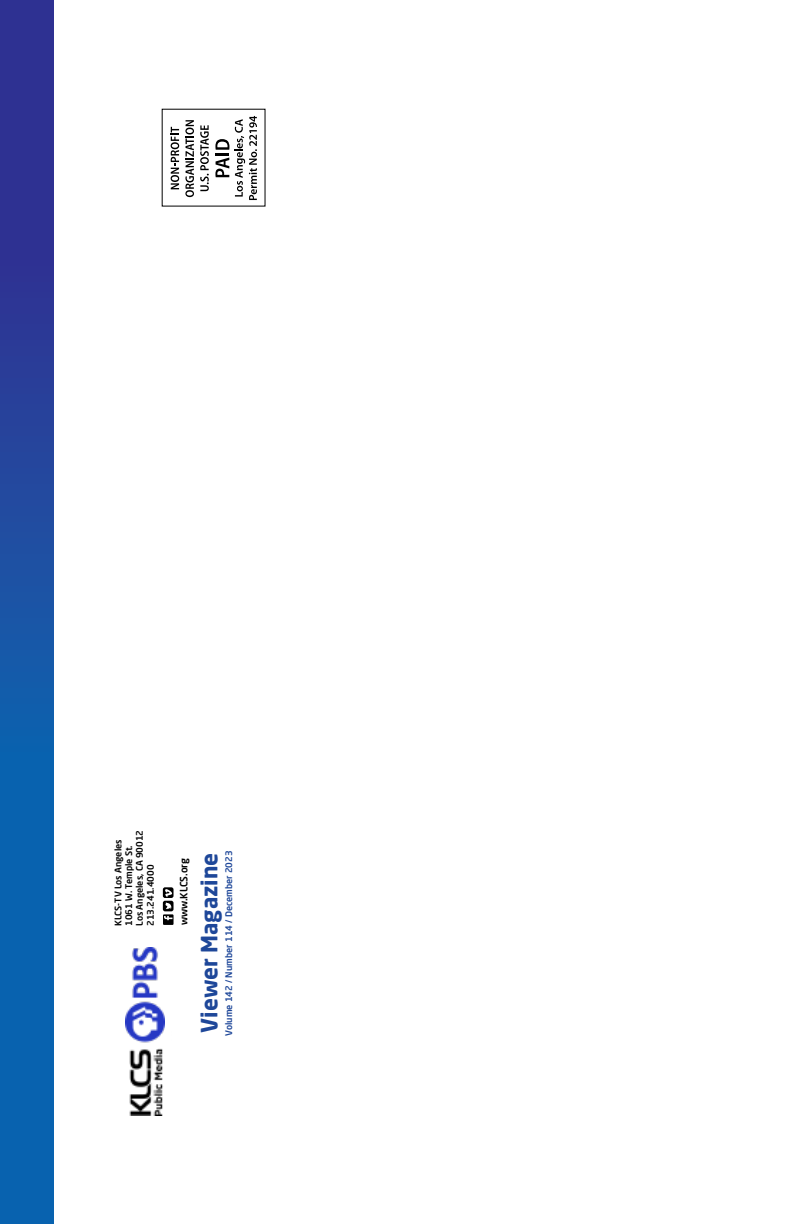
<style>
.page{position:relative;width:792px;height:1224px;background:#fff}
.page>*{position:absolute;margin:0;border:0;box-sizing:border-box;transform-origin:0 0}
.t1{font:700 22px "Neo Sans Pro";color:#1e4799}
.t2{font:500 10px "Neo Sans Pro";color:#000101}
.t3{font:500 9px/10.8px "Neo Sans Pro";color:#000101}
.t4{font:500 9px "Neo Sans Pro";color:#1e4799}
</style>
<div class="page">
<svg style="left:171px;top:127px;width:8px;height:62px"></svg>
<svg style="left:185px;top:120px;width:9px;height:77px"></svg>
<svg style="left:200px;top:125px;width:9px;height:66px"></svg>
<svg style="left:215px;top:139px;width:14px;height:38px"></svg>
<svg style="left:235px;top:116px;width:22px;height:84px"></svg>
<img style="left:126px;top:948px;width:39px;height:167px">
<div style="left:0;top:0;width:54px;height:1224px;background:linear-gradient(to bottom,#352d8f,#0070b7)"></div>
<svg style="left:163px;top:887px;width:11px;height:38px"></svg>
<p class="t3" style="left:112px;top:926px;width:97px;rotate:-90deg">KLCS-TV Los Angeles<br>1061 W. Temple St.<br>Los Angeles, CA 90012<br>213.241.4000</p>
<p class="t4" style="left:223px;top:1036px;width:187px;rotate:-90deg">Volume 142 / Number 114 / December 2023</p>
<p class="t2" style="left:178px;top:925px;width:68px;rotate:-90deg">www.KLCS.org</p>
<h1 class="t1" style="left:195px;top:1033px;width:182px;rotate:-90deg">Viewer Magazine</h1>
</div>
